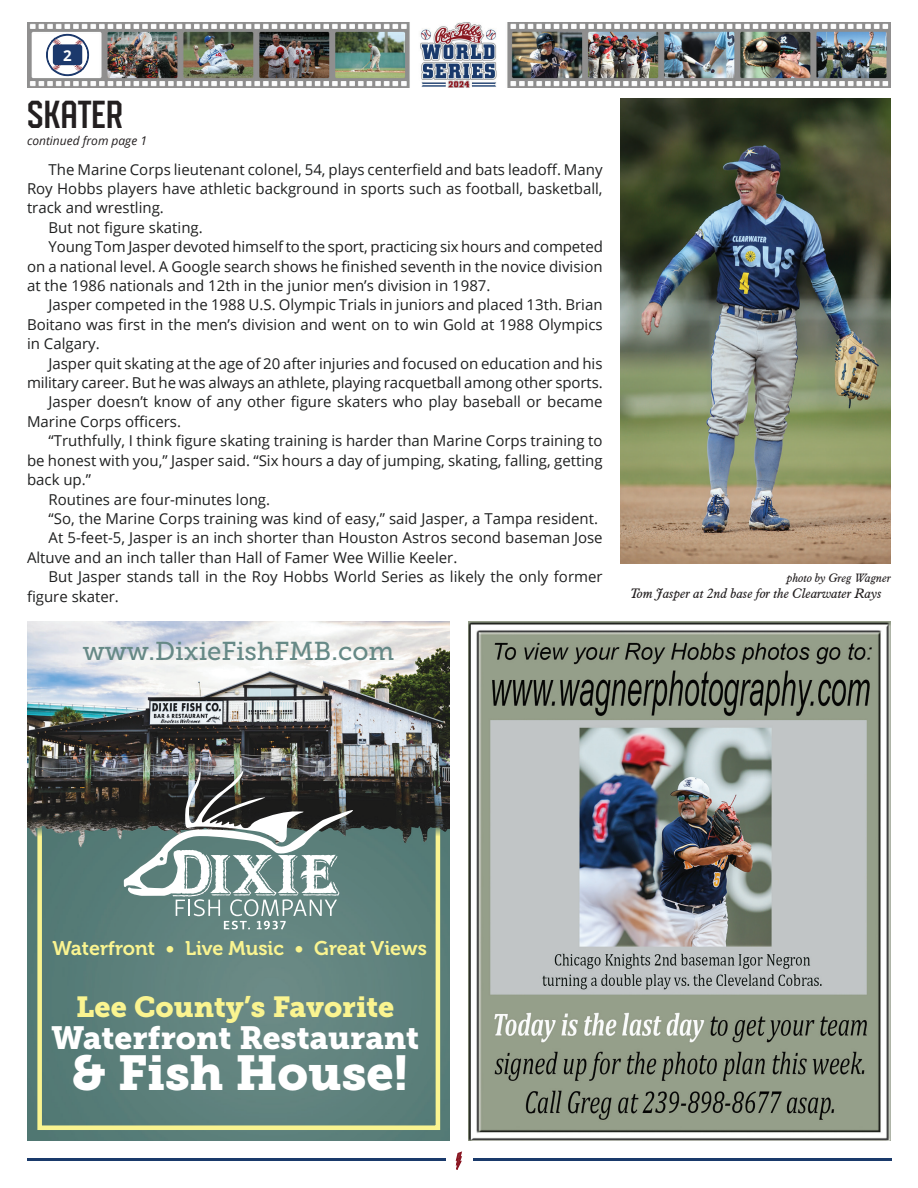
<style>
.page{position:relative;width:918px;height:1188px;background:#fff}
.page>*{position:absolute;margin:0;border:0;box-sizing:border-box;transform-origin:0 0}
.t1{font:48.6px "Museo Slab 900";color:#fff}
.t2{font:39px "Areno";color:#231f20}
.t3{font:31.95px "Museo Slab 900";color:#fff}
.t4{font:28.8px "Museo Slab 900";color:#faf490}
.t5{font:25.8px "Museo Slab 500";color:#668986}
.t6{font:19.8px "Museo 700";color:#faf490}
.t7{font:15px "Open Sans";color:#1f2020}
.t8{font:700 15px "Open Sans";color:#fff}
.t9{font:italic 13.5px "Aldine 721 BT";color:#231f20}
.t10{font:italic 12px "Open Sans";color:#231f20}
.t11{font:italic 12px "Aldine 721 BT";color:#231f20}
</style>
<div class="page">
<svg style="left:455px;top:1151px;width:7px;height:19px"></svg>
<hr style="left:27px;top:1158px;width:419px;height:3px;background:#1a3a6b">
<hr style="left:473px;top:1158px;width:418px;height:3px;background:#1a3a6b">
<img style="left:27px;top:23px;width:864px;height:64px">
<svg style="left:45px;top:32px;width:45px;height:46px"></svg>
<div style="left:53px;top:44px;width:29px;height:21px;background:#1c396c;border-radius:3px"></div>
<img style="left:27px;top:621px;width:423px;height:205px">
<img style="left:27px;top:826px;width:423px;height:315px">
<div style="left:37px;top:730px;width:403px;height:400px;border:5px solid #faf490"></div>
<svg style="left:124px;top:770px;width:229px;height:160px"></svg>
<img style="left:469px;top:621px;width:421px;height:520px">
<img style="left:620px;top:98px;width:271px;height:466px">
<p class="t8" style="left:63px;top:45px;width:10px">2</p>
<h2 class="t2" style="left:27px;top:92px;width:98px">SKATER</h2>
<p class="t7" style="left:49px;top:159px;width:556px">The Marine Corps lieutenant colonel, 54, plays centerfield and bats leadoff. Many</p>
<p class="t7" style="left:27px;top:178px;width:577px">Roy Hobbs players have athletic background in sports such as football, basketball,</p>
<p class="t7" style="left:27px;top:198px;width:138px">track and wrestling.</p>
<p class="t7" style="left:49px;top:217px;width:156px">But not figure skating.</p>
<p class="t7" style="left:49px;top:236px;width:556px">Young Tom Jasper devoted himself to the sport, practicing six hours and competed</p>
<p class="t7" style="left:27px;top:256px;width:577px">on a national level. A Google search shows he finished seventh in the novice division</p>
<p class="t7" style="left:27px;top:275px;width:465px">at the 1986 nationals and 12th in the junior men’s division in 1987.</p>
<p class="t7" style="left:49px;top:295px;width:556px">Jasper competed in the 1988 U.S. Olympic Trials in juniors and placed 13th. Brian</p>
<p class="t7" style="left:27px;top:314px;width:577px">Boitano was first in the men’s division and went on to win Gold at 1988 Olympics</p>
<p class="t7" style="left:27px;top:334px;width:74px">in Calgary.</p>
<p class="t7" style="left:49px;top:353px;width:555px">Jasper quit skating at the age of 20 after injuries and focused on education and his</p>
<p class="t7" style="left:27px;top:372px;width:577px">military career. But he was always an athlete, playing racquetball among other sports.</p>
<p class="t7" style="left:49px;top:392px;width:556px">Jasper doesn’t know of any other figure skaters who play baseball or became</p>
<p class="t7" style="left:27px;top:411px;width:156px">Marine Corps officers.</p>
<p class="t7" style="left:49px;top:431px;width:556px">“Truthfully, I think figure skating training is harder than Marine Corps training to</p>
<p class="t7" style="left:27px;top:450px;width:577px">be honest with you,” Jasper said. “Six hours a day of jumping, skating, falling, getting</p>
<p class="t7" style="left:27px;top:469px;width:66px">back up.”</p>
<p class="t7" style="left:49px;top:489px;width:223px">Routines are four-minutes long.</p>
<p class="t7" style="left:49px;top:508px;width:551px">“So, the Marine Corps training was kind of easy,” said Jasper, a Tampa resident.</p>
<p class="t7" style="left:49px;top:528px;width:556px">At 5-feet-5, Jasper is an inch shorter than Houston Astros second baseman Jose</p>
<p class="t7" style="left:27px;top:547px;width:432px">Altuve and an inch taller than Hall of Famer Wee Willie Keeler.</p>
<p class="t7" style="left:49px;top:566px;width:556px">But Jasper stands tall in the Roy Hobbs World Series as likely the only former</p>
<p class="t7" style="left:27px;top:586px;width:93px">figure skater.</p>
<p class="t10" style="left:27px;top:133px;width:121px">continued from page 1</p>
<h3 class="t5" style="left:83px;top:636px;width:313px">www.DixieFishFMB.com</h3>
<p class="t11" style="left:787px;top:570px;width:106px">photo by Greg Wagner</p>
<p class="t9" style="left:630px;top:585px;width:253px">Tom Jasper at 2nd base for the Clearwater Rays</p>
<h3 class="t6" style="left:52px;top:937px;width:376px">Waterfront • Live Music • Great Views</h3>
<h3 class="t4" style="left:76px;top:990px;width:320px">Lee County’s Favorite</h3>
<h3 class="t3" style="left:52px;top:1019px;width:369px">Waterfront Restaurant</h3>
<h1 class="t1" style="left:72px;top:1045px;width:338px">&amp; Fish House!</h1>
</div>
